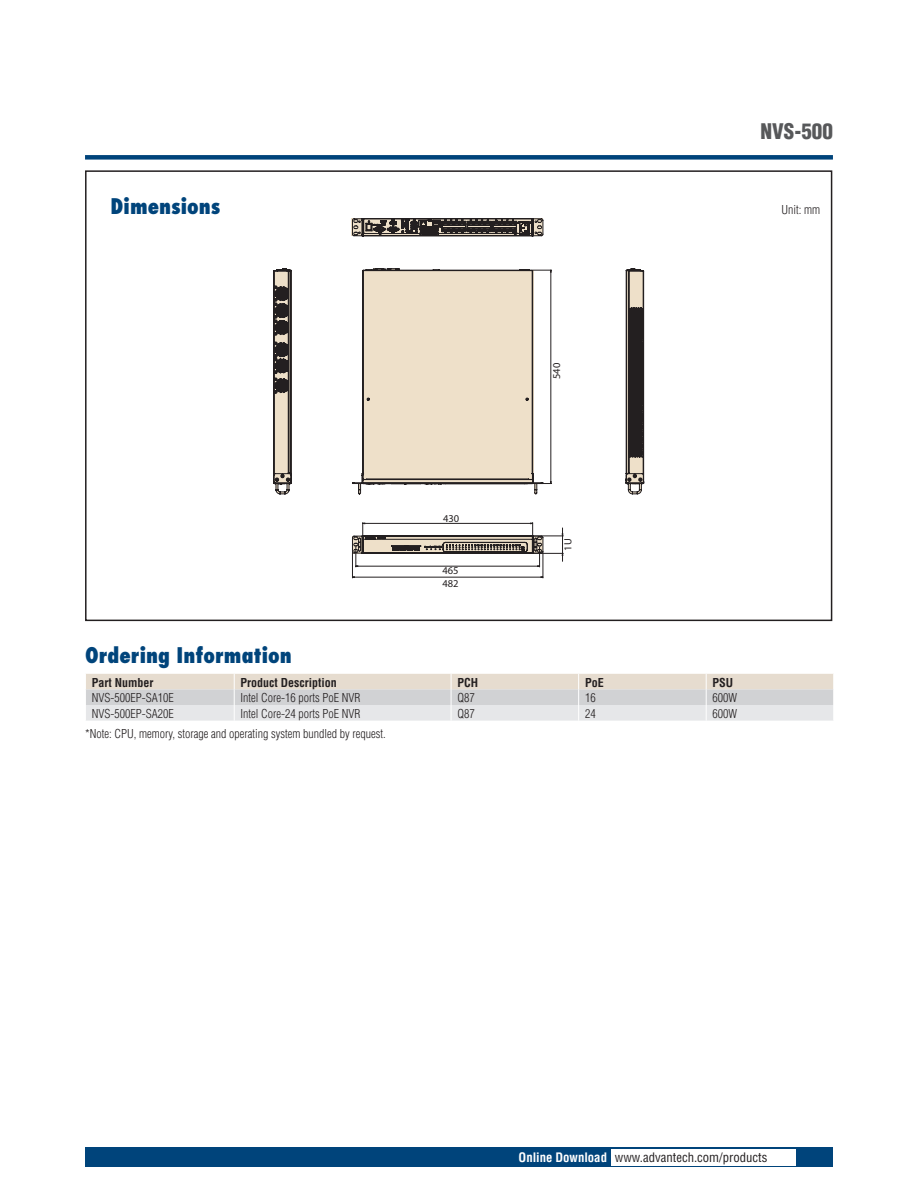
<style>
.page{position:relative;width:918px;height:1188px;background:#fff}
.page>*{position:absolute;margin:0;border:0;box-sizing:border-box;transform-origin:0 0}
.DS_Paragraph_Header{font:800 condensed 21px "Futura";color:#00447b}
.DS_Headline-1P{font:900 condensed 21px "Helvetica";color:#57585a}
.t1{font:condensed 12.75px "Helvetica";color:#231f20}
.DS_Tab-data{font:300 condensed 12px "Helvetica";color:#231f20}
.DS_Body_Text{font:300 condensed 12px "Helvetica";color:#231f20}
.DS_Tab-data_bold{font:700 condensed 12px "Helvetica";color:#231f20}
.t2{font:10.5px "Myriad Pro";color:#231f20}
.s1{font-weight:700;color:#fff}
</style>
<div class="page">
<div style="left:85px;top:155px;width:748px;height:5px;background:#00447b"></div>
<div style="left:85px;top:1147px;width:748px;height:20px;background:#00447b"></div>
<div style="left:611px;top:1149px;width:184px;height:16px;background:#fff"></div>
<svg style="left:86px;top:674px;width:748px;height:47px;background:#dfddda"></svg>
<div style="left:85px;top:170px;width:747px;height:451px;border:2px solid #231f20"></div>
<svg style="left:273px;top:268px;width:19px;height:227px;background:#797269"></svg>
<svg style="left:625px;top:268px;width:19px;height:227px;background:#5d5753"></svg>
<svg style="left:352px;top:218px;width:192px;height:19px;background:#59524e"></svg>
<hr style="left:533px;top:536px;width:30px;height:1px;background:#231f20">
<hr style="left:533px;top:553px;width:30px;height:1px;background:#231f20">
<svg style="left:352px;top:523px;width:192px;height:55px"></svg>
<svg style="left:352px;top:268px;width:200px;height:227px"></svg>
<svg style="left:562px;top:528px;width:1px;height:33px"></svg>
<p class="DS_Headline-1P" style="left:761px;top:119px;width:74px">NVS-500</p>
<p class="DS_Paragraph_Header" style="left:111px;top:193px;width:111px">Dimensions</p>
<p class="DS_Body_Text" style="left:782px;top:203px;width:40px">Unit: mm</p>
<p class="t2" style="left:443px;top:512px;width:18px">430</p>
<p class="t2" style="left:442px;top:564px;width:18px">465</p>
<p class="t2" style="left:442px;top:577px;width:18px">482</p>
<p class="t2" style="left:550px;top:379px;width:18px;rotate:-90deg">540</p>
<p class="t2" style="left:561px;top:551px;width:14px;rotate:-90deg">1U</p>
<p class="DS_Paragraph_Header" style="left:85px;top:642px;width:208px">Ordering Information</p>
<p class="DS_Tab-data_bold" style="left:92px;top:675px;width:63px">Part Number</p>
<p class="DS_Tab-data_bold" style="left:241px;top:675px;width:98px">Product Description</p>
<p class="DS_Tab-data_bold" style="left:457px;top:675px;width:22px">PCH</p>
<p class="DS_Tab-data_bold" style="left:585px;top:675px;width:20px">PoE</p>
<p class="DS_Tab-data_bold" style="left:713px;top:675px;width:22px">PSU</p>
<p class="DS_Tab-data" style="left:92px;top:691px;width:83px">NVS-500EP-SA10E</p>
<p class="DS_Tab-data" style="left:241px;top:691px;width:121px">Intel Core-16 ports PoE NVR</p>
<p class="DS_Tab-data" style="left:457px;top:691px;width:19px">Q87</p>
<p class="DS_Tab-data" style="left:585px;top:691px;width:12px">16</p>
<p class="DS_Tab-data" style="left:713px;top:691px;width:26px">600W</p>
<p class="DS_Tab-data" style="left:92px;top:707px;width:83px">NVS-500EP-SA20E</p>
<p class="DS_Tab-data" style="left:241px;top:707px;width:121px">Intel Core-24 ports PoE NVR</p>
<p class="DS_Tab-data" style="left:457px;top:707px;width:19px">Q87</p>
<p class="DS_Tab-data" style="left:585px;top:707px;width:12px">24</p>
<p class="DS_Tab-data" style="left:713px;top:707px;width:26px">600W</p>
<p class="DS_Body_Text" style="left:85px;top:726px;width:302px">*Note: CPU, memory, storage and operating system bundled by request.</p>
<p class="t1" style="left:519px;top:1150px;width:250px"><span class="s1">Online Download</span> www.advantech.com/products</p>
</div>
